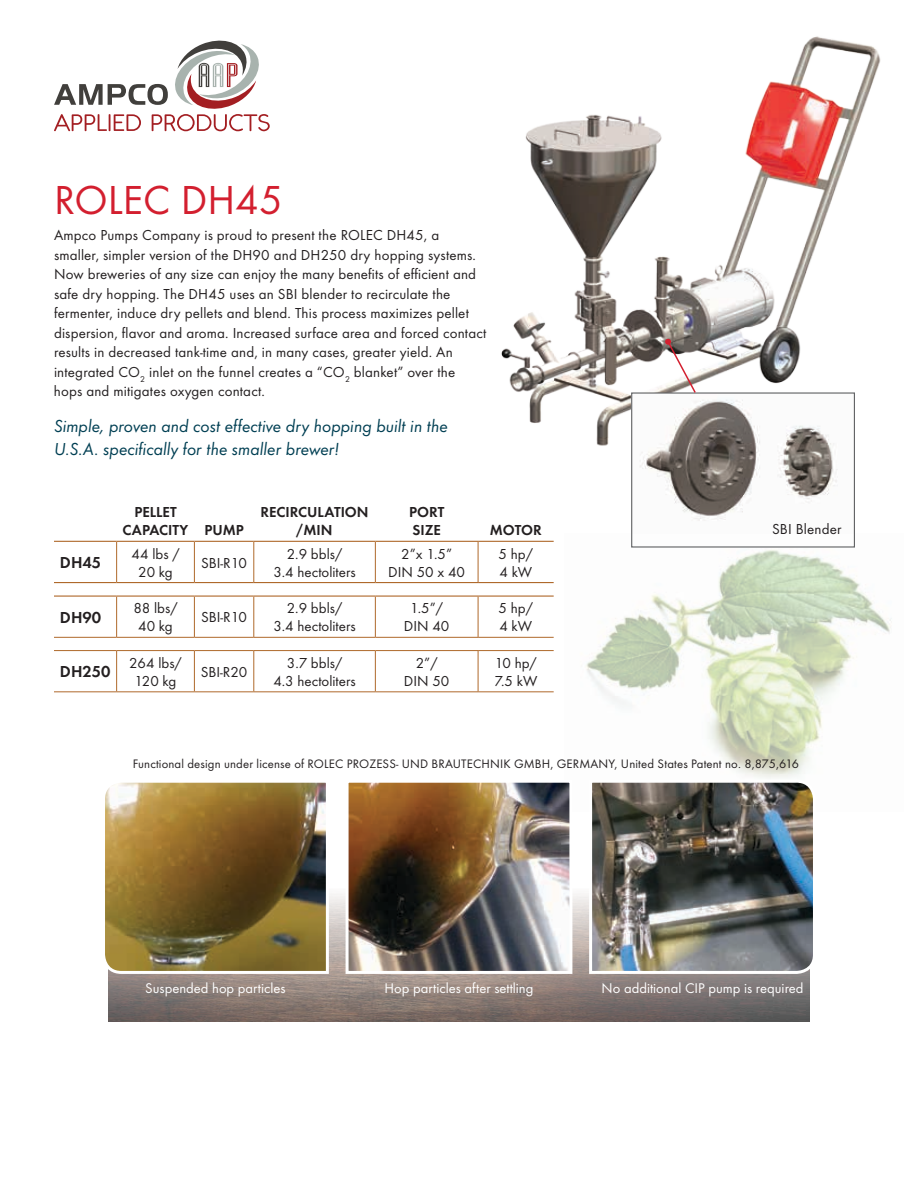
<style>
.page{position:relative;width:918px;height:1188px;background:#fff}
.page>*{position:absolute;margin:0;border:0;box-sizing:border-box;transform-origin:0 0}
.t1{font:42px "Function";color:#d31f2f}
.t2{font:italic 18px/22.5px "Function";color:#003f53}
.t3{font:700 16.5px "Function";color:#231f20}
.t4{font:15px/18px "Function";letter-spacing:.01em;color:#231f20;text-align:center}
.t5{font:700 15px/18px "Function";color:#231f20}
.t6{font:14.55px "Function";color:#fff}
.t7{font:12.75px "Function";letter-spacing:.01em;color:#231f20}
</style>
<div class="page">
<img style="left:109px;top:893px;width:700px;height:128px">
<svg style="left:54px;top:40px;width:216px;height:91px"></svg>
<img style="left:501px;top:36px;width:380px;height:410px">
<img style="left:586px;top:550px;width:306px;height:228px">
<img style="left:105px;top:782px;width:225px;height:193px">
<img style="left:350px;top:784px;width:218px;height:186px">
<div style="left:346px;top:780px;width:226px;height:194px;border:3px solid #fff"></div>
<img style="left:588px;top:782px;width:225px;height:193px">
<hr style="left:117px;top:541px;width:77px;height:1px;background:#af692b">
<hr style="left:194px;top:541px;width:60px;height:1px;background:#af692b">
<hr style="left:254px;top:541px;width:121px;height:1px;background:#af692b">
<hr style="left:375px;top:541px;width:103px;height:1px;background:#af692b">
<hr style="left:478px;top:541px;width:76px;height:1px;background:#af692b">
<hr style="left:117px;top:582px;width:77px;height:1px;background:#af692b">
<hr style="left:194px;top:582px;width:60px;height:1px;background:#af692b">
<hr style="left:254px;top:582px;width:121px;height:1px;background:#af692b">
<hr style="left:375px;top:582px;width:103px;height:1px;background:#af692b">
<hr style="left:478px;top:582px;width:76px;height:1px;background:#af692b">
<hr style="left:117px;top:596px;width:77px;height:1px;background:#af692b">
<hr style="left:194px;top:596px;width:60px;height:1px;background:#af692b">
<hr style="left:254px;top:596px;width:121px;height:1px;background:#af692b">
<hr style="left:375px;top:596px;width:103px;height:1px;background:#af692b">
<hr style="left:478px;top:596px;width:76px;height:1px;background:#af692b">
<hr style="left:54px;top:637px;width:63px;height:1px;background:#af692b">
<hr style="left:117px;top:637px;width:77px;height:1px;background:#af692b">
<hr style="left:194px;top:637px;width:60px;height:1px;background:#af692b">
<hr style="left:254px;top:637px;width:121px;height:1px;background:#af692b">
<hr style="left:375px;top:637px;width:103px;height:1px;background:#af692b">
<hr style="left:478px;top:637px;width:76px;height:1px;background:#af692b">
<hr style="left:54px;top:650px;width:63px;height:1px;background:#af692b">
<hr style="left:117px;top:650px;width:77px;height:1px;background:#af692b">
<hr style="left:194px;top:650px;width:60px;height:1px;background:#af692b">
<hr style="left:254px;top:650px;width:121px;height:1px;background:#af692b">
<hr style="left:375px;top:650px;width:103px;height:1px;background:#af692b">
<hr style="left:478px;top:650px;width:76px;height:1px;background:#af692b">
<hr style="left:116px;top:542px;width:1px;height:40px;background:#af692b">
<hr style="left:194px;top:542px;width:1px;height:40px;background:#af692b">
<hr style="left:253px;top:542px;width:1px;height:40px;background:#af692b">
<hr style="left:375px;top:542px;width:1px;height:40px;background:#af692b">
<hr style="left:478px;top:542px;width:1px;height:40px;background:#af692b">
<hr style="left:116px;top:597px;width:1px;height:40px;background:#af692b">
<hr style="left:194px;top:597px;width:1px;height:40px;background:#af692b">
<hr style="left:253px;top:597px;width:1px;height:40px;background:#af692b">
<hr style="left:375px;top:597px;width:1px;height:40px;background:#af692b">
<hr style="left:478px;top:597px;width:1px;height:40px;background:#af692b">
<hr style="left:116px;top:651px;width:1px;height:40px;background:#af692b">
<hr style="left:194px;top:651px;width:1px;height:40px;background:#af692b">
<hr style="left:253px;top:651px;width:1px;height:40px;background:#af692b">
<hr style="left:375px;top:651px;width:1px;height:40px;background:#af692b">
<hr style="left:478px;top:651px;width:1px;height:40px;background:#af692b">
<hr style="left:54px;top:541px;width:63px;height:1px;background:#af692b">
<hr style="left:54px;top:582px;width:63px;height:1px;background:#af692b">
<hr style="left:54px;top:596px;width:63px;height:1px;background:#af692b">
<hr style="left:54px;top:691px;width:63px;height:1px;background:#af692b">
<hr style="left:117px;top:691px;width:77px;height:1px;background:#af692b">
<hr style="left:194px;top:691px;width:60px;height:1px;background:#af692b">
<hr style="left:254px;top:691px;width:121px;height:1px;background:#af692b">
<hr style="left:375px;top:691px;width:103px;height:1px;background:#af692b">
<hr style="left:478px;top:691px;width:76px;height:1px;background:#af692b">
<img style="left:633px;top:394px;width:220px;height:127px">
<div style="left:631px;top:392px;width:224px;height:156px;border:1px solid #636466"></div>
<svg style="left:665px;top:339px;width:32px;height:55px"></svg>
<h1 class="t1" style="left:54px;top:176px;width:230px">ROLEC DH45</h1>
<p class="t4" style="left:54px;top:225px;width:434px;line-height:19.5px;text-align:left">Ampco Pumps Company is proud to present the ROLEC DH45, a smaller, simpler version of the DH90 and DH250 dry hopping systems.<br>Now breweries of any size can enjoy the many benefits of efficient and safe dry hopping. The DH45 uses an SBI blender to recirculate the fermenter, induce dry pellets and blend. This process maximizes pellet dispersion, flavor and aroma. Increased surface area and forced contact results in decreased tank-time and, in many cases, greater yield. An integrated CO<sub>2</sub> inlet on the funnel creates a “CO<sub>2</sub> blanket” over the hops and mitigates oxygen contact.</p>
<p class="t2" style="left:54px;top:415px;width:395px">Simple, proven and cost effective dry hopping built in the<br>U.S.A. specifically for the smaller brewer!</p>
<p class="t5" style="left:123px;top:503px;width:123px;text-indent:12px">PELLET<br>CAPACITY PUMP</p>
<p class="t5" style="left:261px;top:503px;width:110px;text-align:center">RECIRCULATION /MIN</p>
<p class="t5" style="left:409px;top:503px;width:37px">PORT<br>SIZE</p>
<p class="t5" style="left:490px;top:521px;width:53px">MOTOR</p>
<p class="t3" style="left:60px;top:553px;width:43px">DH45</p>
<p class="t4" style="left:131px;top:545px;width:50px">44 lbs /<br>20 kg</p>
<p class="t4" style="left:201px;top:554px;width:47px">SBI-R10</p>
<p class="t4" style="left:273px;top:545px;width:84px">2.9 bbls/<br>3.4 hectoliters</p>
<p class="t4" style="left:388px;top:545px;width:78px">2”x 1.5”<br>DIN 50 x 40</p>
<p class="t4" style="left:499px;top:545px;width:36px;text-align:left">5 hp/<br>4 kW</p>
<p class="t3" style="left:60px;top:608px;width:43px">DH90</p>
<p class="t4" style="left:133px;top:599px;width:46px">88 lbs/<br>40 kg</p>
<p class="t4" style="left:201px;top:608px;width:47px">SBI-R10</p>
<p class="t4" style="left:273px;top:599px;width:84px">2.9 bbls/<br>3.4 hectoliters</p>
<p class="t4" style="left:404px;top:599px;width:47px">1.5”/<br>DIN 40</p>
<p class="t4" style="left:499px;top:599px;width:36px;text-align:left">5 hp/<br>4 kW</p>
<p class="t3" style="left:60px;top:662px;width:52px">DH250</p>
<p class="t4" style="left:129px;top:654px;width:54px">264 lbs/<br>120 kg</p>
<p class="t4" style="left:201px;top:663px;width:48px">SBI-R20</p>
<p class="t4" style="left:273px;top:654px;width:84px">3.7 bbls/<br>4.3 hectoliters</p>
<p class="t4" style="left:404px;top:654px;width:47px">2”/<br>DIN 50</p>
<p class="t4" style="left:494px;top:654px;width:44px;text-align:left">10 hp/<br>7.5 kW</p>
<p class="t4" style="left:772px;top:520px;width:71px">SBI Blender</p>
<p class="t7" style="left:133px;top:757px;width:668px">Functional design under license of ROLEC PROZESS- UND BRAUTECHNIK GMBH, GERMANY, United States Patent no. 8,875,616</p>
<p class="t6" style="left:145px;top:980px;width:142px">Suspended hop particles</p>
<p class="t6" style="left:385px;top:980px;width:150px">Hop particles after settling</p>
<p class="t6" style="left:602px;top:980px;width:203px">No additional CIP pump is required</p>
</div>
